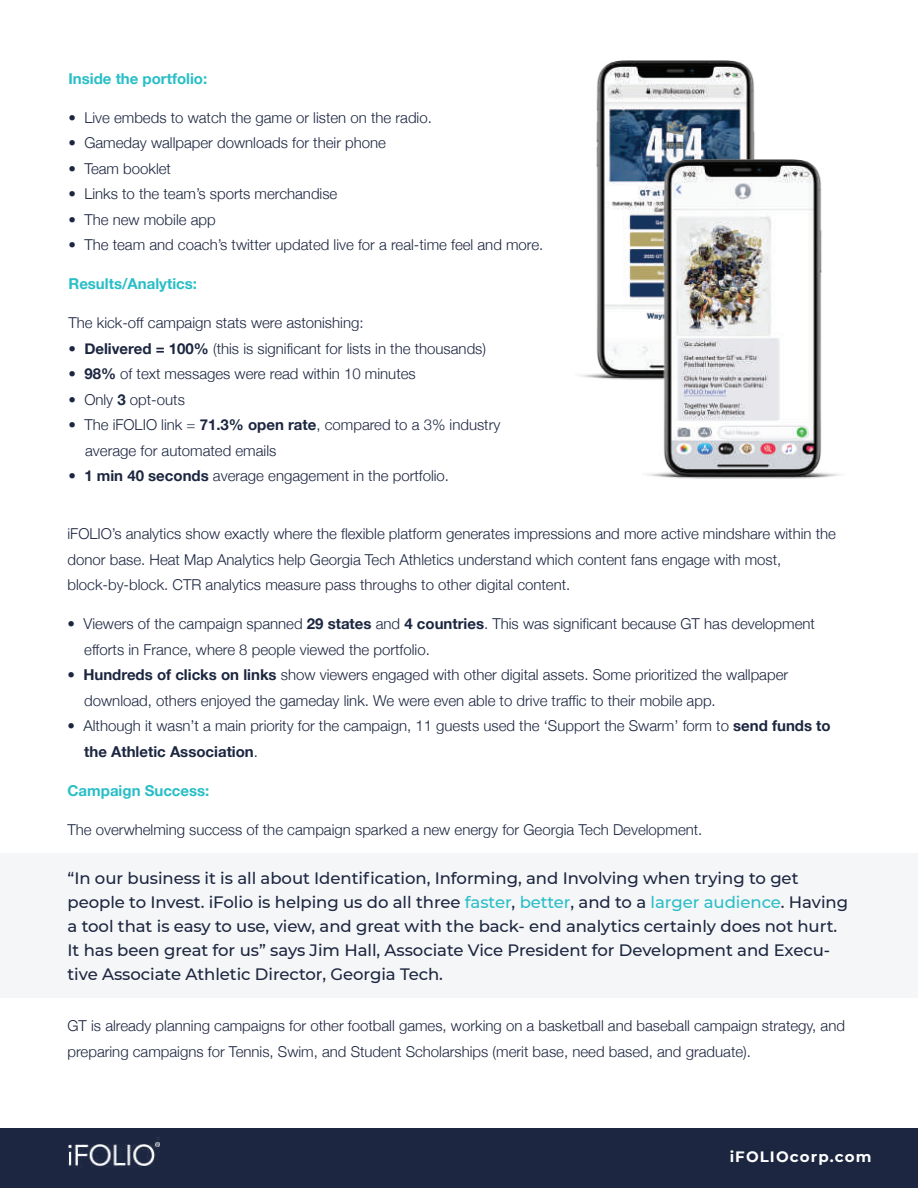
<style>
.page{position:relative;width:918px;height:1188px;background:#fff}
.page>*{position:absolute;margin:0;border:0;box-sizing:border-box;transform-origin:0 0}
.t1{font:500 16.5px/24px "Montserrat";letter-spacing:-.005em;color:#1c2640}
.t2{font:300 15px/25.5px "Helvetica Neue";color:#1c2640}
.t3{font:700 15px "Helvetica Neue";color:#28bec7}
.t4{font:700 15px "Montserrat";letter-spacing:.075em;color:#fff}
.s1{font-weight:700}
.s2{color:#28bec7}
</style>
<div class="page">
<div style="left:0;top:854px;width:918px;height:144px;background:#f2f3f4"></div>
<div style="left:0;top:1129px;width:918px;height:59px;background:#1c2640"></div>
<img style="left:67px;top:1137px;width:92px;height:31px">
<img style="left:579px;top:60px;width:176px;height:320px">
<img style="left:635px;top:159px;width:205px;height:320px">
<p class="t3" style="left:69px;top:67px;width:140px">Inside the portfolio:</p>
<p class="t2" style="left:69px;top:104px;width:365px">• Live embeds to watch the game or listen on the radio.</p>
<p class="t2" style="left:69px;top:129px;width:319px">• Gameday wallpaper downloads for their phone</p>
<p class="t2" style="left:69px;top:155px;width:104px">• Team booklet</p>
<p class="t2" style="left:69px;top:180px;width:270px">• Links to the team’s sports merchandise</p>
<p class="t2" style="left:69px;top:206px;width:149px">• The new mobile app</p>
<p class="t2" style="left:69px;top:231px;width:476px">• The team and coach’s twitter updated live for a real-time feel and more.</p>
<p class="t3" style="left:69px;top:272px;width:130px">Results/Analytics:</p>
<p class="t2" style="left:69px;top:309px;width:297px">The kick-off campaign stats were astonishing:</p>
<p class="t2" style="left:69px;top:335px;width:419px">• <span class="s1">Delivered = 100%</span> (this is significant for lists in the thousands)</p>
<p class="t2" style="left:69px;top:360px;width:349px">• <span class="s1">98%</span> of text messages were read within 10 minutes</p>
<p class="t2" style="left:69px;top:386px;width:118px">• Only <span class="s1">3</span> opt-outs</p>
<p class="t2" style="left:85px;top:411px;width:417px;text-indent:-17px">• The iFOLIO link = <span class="s1">71.3% open rate</span>, compared to a 3% industry average for automated emails</p>
<p class="t2" style="left:69px;top:462px;width:382px">• <span class="s1">1 min 40 seconds</span> average engagement in the portfolio.</p>
<p class="t2" style="left:68px;top:520px;width:770px">iFOLIO’s analytics show exactly where the flexible platform generates impressions and more active mindshare within the donor base. Heat Map Analytics help Georgia Tech Athletics understand which content fans engage with most, block-by-block. CTR analytics measure pass throughs to other digital content.</p>
<p class="t2" style="left:84px;top:610px;width:732px;text-indent:-17px">• Viewers of the campaign spanned <span class="s1">29 states</span> and <span class="s1">4 countries</span>. This was significant because GT has development efforts in France, where 8 people viewed the portfolio.</p>
<p class="t2" style="left:84px;top:661px;width:705px;text-indent:-17px">• <span class="s1">Hundreds of clicks on links</span> show viewers engaged with other digital assets. Some prioritized the wallpaper download, others enjoyed the gameday link. We were even able to drive traffic to their mobile app.</p>
<p class="t2" style="left:84px;top:712px;width:748px;text-indent:-17px">• Although it wasn’t a main priority for the campaign, 11 guests used the ‘Support the Swarm’ form to <span class="s1">send funds to the Athletic Association</span>.</p>
<p class="t3" style="left:68px;top:779px;width:143px">Campaign Success:</p>
<p class="t2" style="left:68px;top:816px;width:636px">The overwhelming success of the campaign sparked a new energy for Georgia Tech Development.</p>
<p class="t1" style="left:68px;top:866px;width:782px">“In our business it is all about Identification, Informing, and Involving when trying to get people to Invest. iFolio is helping us do all three <span class="s2">faster</span>, <span class="s2">better</span>, and to a <span class="s2">larger audience</span>. Having a tool that is easy to use, view, and great with the back- end analytics certainly does not hurt.<br>It has been great for us” says Jim Hall, Associate Vice President for Development and Execu&shy;tive Associate Athletic Director, Georgia Tech.</p>
<p class="t2" style="left:68px;top:1012px;width:779px">GT is already planning campaigns for other football games, working on a basketball and baseball campaign strategy, and preparing campaigns for Tennis, Swim, and Student Scholarships (merit base, need based, and graduate).</p>
<p class="t4" style="left:730px;top:1146px;width:143px">iFOLIOcorp.com</p>
</div>
